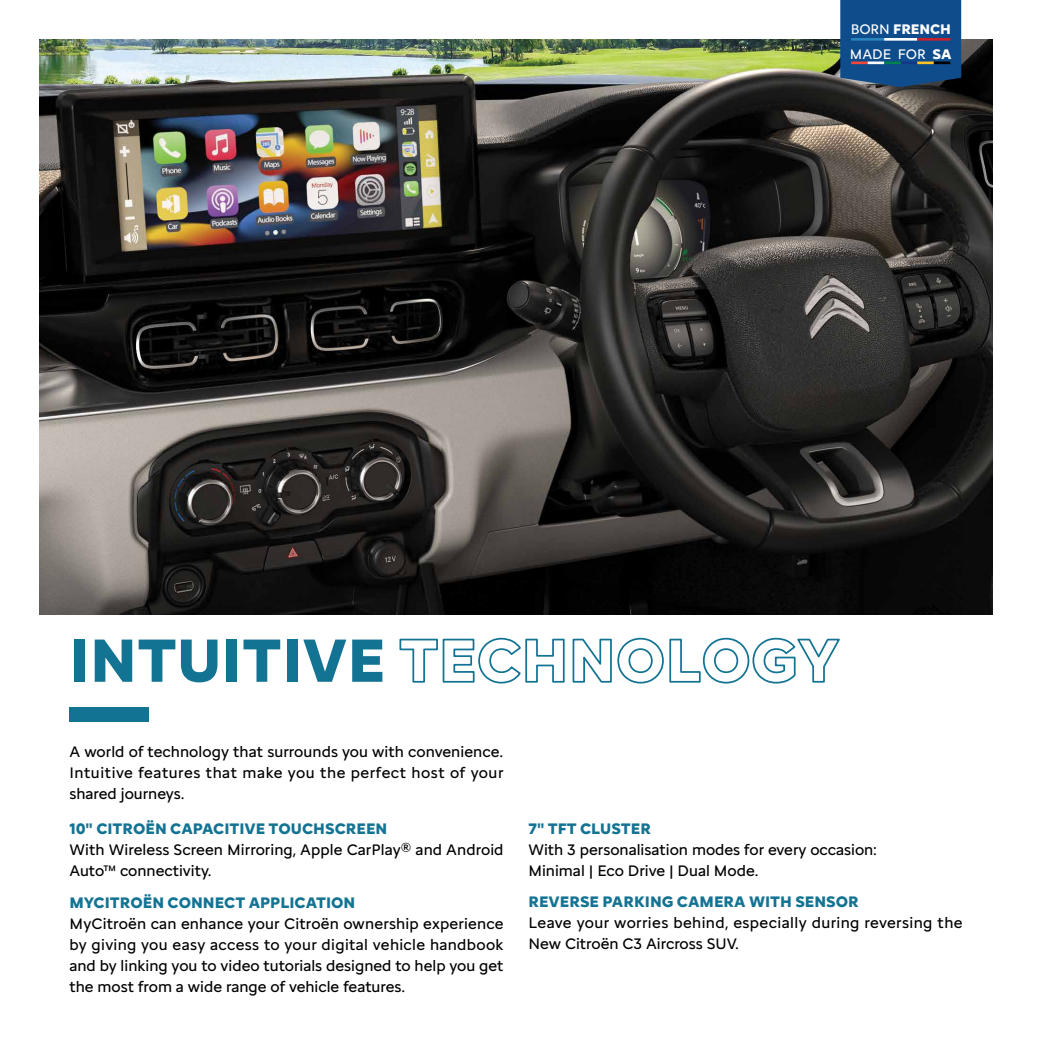
<style>
.page{position:relative;width:1042px;height:1042px;background:#fff}
.page>*{position:absolute;margin:0;border:0;box-sizing:border-box;transform-origin:0 0}
.t1{font:700 63px "Citroen Type";color:#137393}
.t2{font:15.75px/21px "Citroen Type";color:#000;text-align:justify}
.t3{font:700 15.75px "Citroen Type";color:#137393}
.t4{font:15.75px/21px "Citroen Type";letter-spacing:.025em;color:#000}
.t5{font:14.35px/24.8px "Citroen Type";color:#fff}
.s1{font-weight:700}
</style>
<div class="page">
<img style="left:40px;top:40px;width:952px;height:575px">
<svg style="left:840px;top:0;width:121px;height:87px;background:#144c86"></svg>
<hr style="left:851px;top:38px;width:33px;height:3px;background:#2985bc">
<hr style="left:884px;top:38px;width:33px;height:3px;background:#fff">
<hr style="left:917px;top:38px;width:33px;height:3px;background:#c7212b">
<div style="left:69px;top:706px;width:80px;height:15px;background:#137393"></div>
<p class="t5" style="left:850px;top:16px;width:103px">BORN <span class="s1">FRENCH<br></span>MADE FOR <span class="s1">SA</span></p>
<h1 class="t1" style="left:69px;top:613px;width:772px">INTUITIVE TECHNOLOGY</h1>
<p class="t2" style="left:69px;top:740px;width:435px">A world of technology that surrounds you with convenience.<br>Intuitive features that make you the perfect host of your shared journeys.</p>
<p class="t3" style="left:69px;top:817px;width:319px">10" CITROËN CAPACITIVE TOUCHSCREEN</p>
<p class="t2" style="left:69px;top:838px;width:435px">With Wireless Screen Mirroring, Apple CarPlay® and Android<br>Auto™ connectivity.</p>
<p class="t3" style="left:69px;top:890px;width:287px">MYCITROËN CONNECT APPLICATION</p>
<p class="t2" style="left:69px;top:911px;width:436px">MyCitroën can enhance your Citroën ownership experience by giving you easy access to your digital vehicle handbook and by linking you to video tutorials designed to help you get the most from a wide range of vehicle features.</p>
<p class="t3" style="left:528px;top:817px;width:124px">7" TFT CLUSTER</p>
<p class="t2" style="left:528px;top:838px;width:350px">With 3 personalisation modes for every occasion:<br>Minimal | Eco Drive | Dual Mode.</p>
<p class="t3" style="left:528px;top:890px;width:332px">REVERSE PARKING CAMERA WITH SENSOR</p>
<p class="t4" style="left:528px;top:911px;width:436px">Leave your worries behind, especially during reversing the<br>New Citroën C3 Aircross SUV.</p>
</div>
